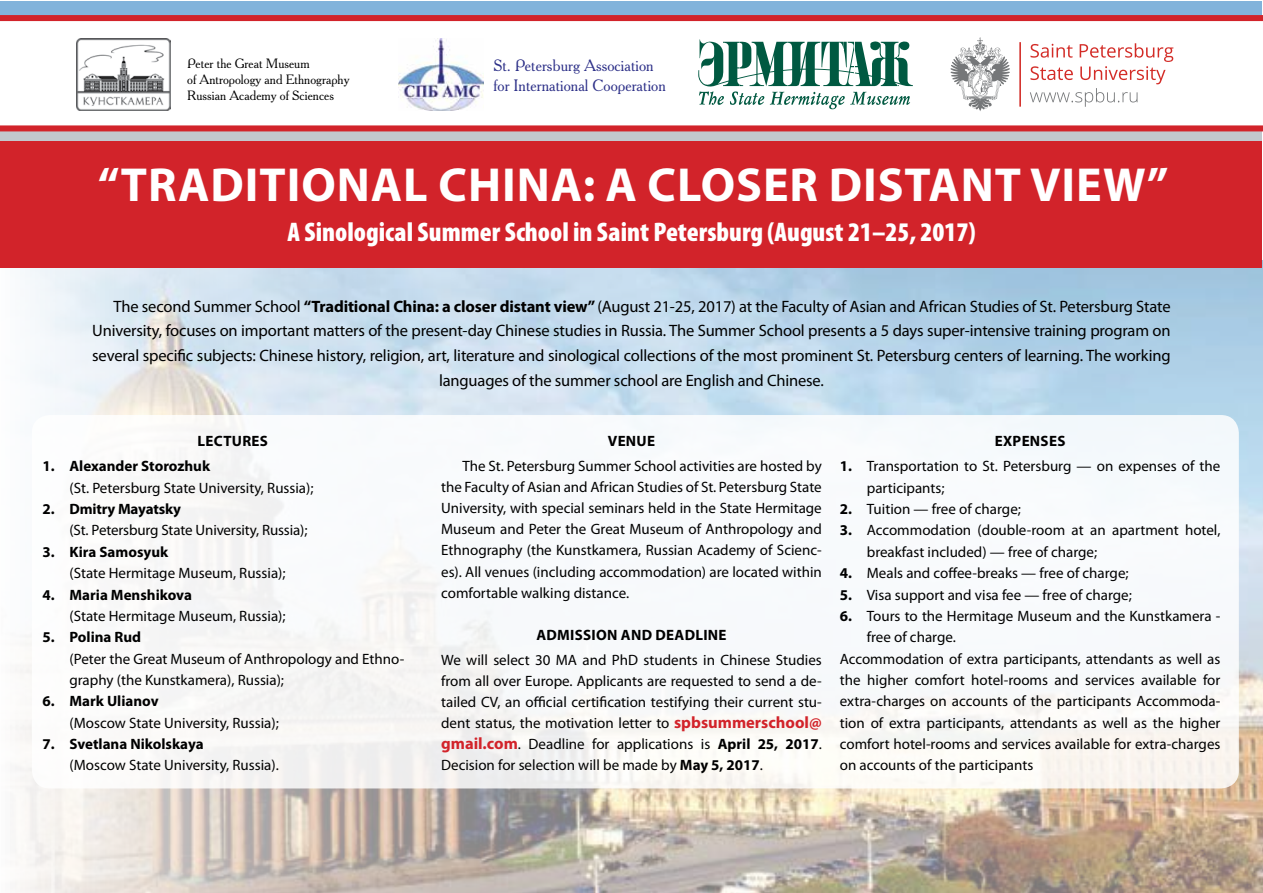
<style>
.page{position:relative;width:1263px;height:893px;background:#fff}
.page>*{position:absolute;margin:0;border:0;box-sizing:border-box;transform-origin:0 0}
.t1{font:700 48px "Myriad Pro";letter-spacing:.02em;color:#fff}
.t2{font:900 condensed 27px "Myriad Pro";color:#fff}
.t3{font:16.5px "Myriad Pro";letter-spacing:-.01em;color:#000}
.t4{font:16.5px/19.8px "Academy C";color:#2d3088}
.t5{font:15px/21px "Myriad Pro";color:#000}
.t6{font:700 15px "Myriad Pro";color:#000}
.t7{font:700 15px "Myriad Pro";letter-spacing:.02em;color:#000}
.t8{font:13.5px/16.2px "Academy C";color:#000}
.s1{font-weight:700}
.s2{font-weight:700;font-size:16.5px;color:#d2232a}
</style>
<div class="page">
<div style="left:1px;top:1px;width:1261px;height:15px;background:#82b3db"></div>
<div style="left:1px;top:129px;width:1261px;height:15px;background:#c2c7cd"></div>
<img style="left:0;top:261px;width:1263px;height:632px">
<div style="left:1px;top:141px;width:1261px;height:126px;background:#d2232a"></div>
<div style="left:32px;top:415px;width:1207px;height:373px;background:#f8fafb;border-radius:18px"></div>
<div style="left:0;top:15px;width:1263px;height:6px;background:#d2232a"></div>
<div style="left:0;top:125px;width:1263px;height:6px;background:#d2232a"></div>
<svg style="left:698px;top:40px;width:215px;height:69px"></svg>
<svg style="left:950px;top:37px;width:60px;height:74px"></svg>
<svg style="left:1030px;top:43px;width:143px;height:64px"></svg>
<hr style="left:1019px;top:42px;width:2px;height:65px;background:#d32c27">
<img style="left:77px;top:38px;width:93px;height:73px">
<img style="left:398px;top:39px;width:85px;height:71px">
<p class="t8" style="left:187px;top:55px;width:164px">Peter the Great Museum<br>of Antropology and Ethnography<br>Russian Academy of Sciences</p>
<p class="t4" style="left:493px;top:55px;width:174px">St. Petersburg Association for International Cooperation</p>
<h1 class="t1" style="left:98px;top:153px;width:269px">“Traditional</h1>
<h1 class="t1" style="left:438px;top:153px;width:732px">China: a Closer Distant View”</h1>
<h2 class="t2" style="left:287px;top:217px;width:690px">A Sinological Summer School in Saint Petersburg (August 21–25, 2017)</h2>
<p class="t3" style="left:114px;top:296px;width:1059px">The second Summer School <span class="s1">“Traditional China: a closer distant view”</span> (August 21-25, 2017) at the Faculty of Asian and African Studies of St. Petersburg State</p>
<p class="t3" style="left:92px;top:321px;width:1080px">University, focuses on important matters of the present-day Chinese studies in Russia. The Summer School presents a 5 days super-intensive training program on</p>
<p class="t3" style="left:92px;top:346px;width:1080px">several specific subjects: Chinese history, religion, art, literature and sinological collections of the most prominent St. Petersburg centers of learning. The working</p>
<p class="t3" style="left:439px;top:370px;width:386px">languages of the summer school are English and Chinese.</p>
<p class="t7" style="left:198px;top:431px;width:72px">Lectures</p>
<p class="t6" style="left:43px;top:457px;width:169px">1. Alexander Storozhuk</p>
<p class="t5" style="left:70px;top:477px;width:246px">(St. Petersburg State University, Russia);</p>
<p class="t6" style="left:43px;top:499px;width:140px">2. Dmitrу Mayatsky</p>
<p class="t5" style="left:70px;top:520px;width:239px">(St. Petersburg State University, Russia);</p>
<p class="t6" style="left:43px;top:542px;width:127px">3. Kira Samosyuk</p>
<p class="t5" style="left:70px;top:562px;width:218px">(State Hermitage Museum, Russia);</p>
<p class="t6" style="left:43px;top:585px;width:151px">4. Maria Menshikova</p>
<p class="t5" style="left:70px;top:605px;width:218px">(State Hermitage Museum, Russia);</p>
<p class="t6" style="left:43px;top:627px;width:100px">5. Polina Rud</p>
<p class="t5" style="left:70px;top:648px;width:336px">(Peter the Great Museum of Anthropology and Ethno&shy;graphy (the Kunstkamera), Russia);</p>
<p class="t6" style="left:43px;top:691px;width:118px">6. Mark Ulianov</p>
<p class="t5" style="left:70px;top:712px;width:211px">(Moscow State University, Russia);</p>
<p class="t6" style="left:43px;top:734px;width:163px">7. Svetlana Nikolskaya</p>
<p class="t5" style="left:70px;top:754px;width:211px">(Moscow State University, Russia).</p>
<p class="t6" style="left:608px;top:431px;width:49px">Venue</p>
<p class="t5" style="left:441px;top:455px;width:382px;text-align:justify;text-indent:21px">The St. Petersburg Summer School activities are hosted by the Faculty of Asian and African Studies of St. Petersburg State University, with special seminars held in the State Hermitage Museum and Peter the Great Museum of Anthropology and Ethnography (the Kunstkamera, Russian Academy of Scienc&shy;es). All venues (including accommodation) are located within comfortable walking distance.</p>
<p class="t7" style="left:536px;top:625px;width:96px">Admission and</p>
<p class="t6" style="left:655px;top:625px;width:30px">deadl</p>
<p class="t6" style="left:703px;top:625px;width:25px">ine</p>
<p class="t5" style="left:441px;top:649px;width:382px;text-align:justify">We will select 30 MA and PhD students in Chinese Studies from all over Europe. Applicants are requested to send a de&shy;tailed CV, an official certification testifying their current stu&shy;dent status, the motivation letter to <span class="s2">spbsummerschool@ gmail.com</span>. Deadline for applications is <span class="s1">April 25, 2017</span>.<br>Decision for selection will be made by <span class="s1">May 5, 2017</span>.</p>
<p class="t6" style="left:995px;top:431px;width:72px">Expenses</p>
<p class="t5" style="left:867px;top:455px;width:355px;text-indent:-27px"><span class="s1">1.</span> Transportation to St. Petersburg — on expenses of the participants;</p>
<p class="t5" style="left:840px;top:498px;width:183px"><span class="s1">2.</span> Tuition — free of charge;</p>
<p class="t5" style="left:867px;top:520px;width:355px;text-indent:-27px"><span class="s1">3.</span> Accommodation (double-room at an apartment hotel, breakfast included) — free of charge;</p>
<p class="t5" style="left:840px;top:562px;width:290px"><span class="s1">4.</span> Meals and coffee-breaks — free of charge;</p>
<p class="t5" style="left:840px;top:584px;width:293px"><span class="s1">5.</span> Visa support and visa fee — free of charge;</p>
<p class="t5" style="left:840px;top:605px;width:381px"><span class="s1">6.</span> Tours to the Hermitage Museum and the Kunstkamera -</p>
<p class="t5" style="left:867px;top:626px;width:91px">free of charge.</p>
<p class="t5" style="left:840px;top:648px;width:382px">Accommodation of extra participants, attendants as well as</p>
<p class="t5" style="left:840px;top:669px;width:382px">the higher comfort hotel-rooms and services available for</p>
<p class="t5" style="left:840px;top:690px;width:382px">extra-charges on accounts of the participants Accommoda-</p>
<p class="t5" style="left:840px;top:712px;width:382px">tion of extra participants, attendants as well as the higher</p>
<p class="t5" style="left:840px;top:733px;width:382px">comfort hotel-rooms and services available for extra-charges</p>
<p class="t5" style="left:840px;top:754px;width:195px">on accounts of the participants</p>
</div>
